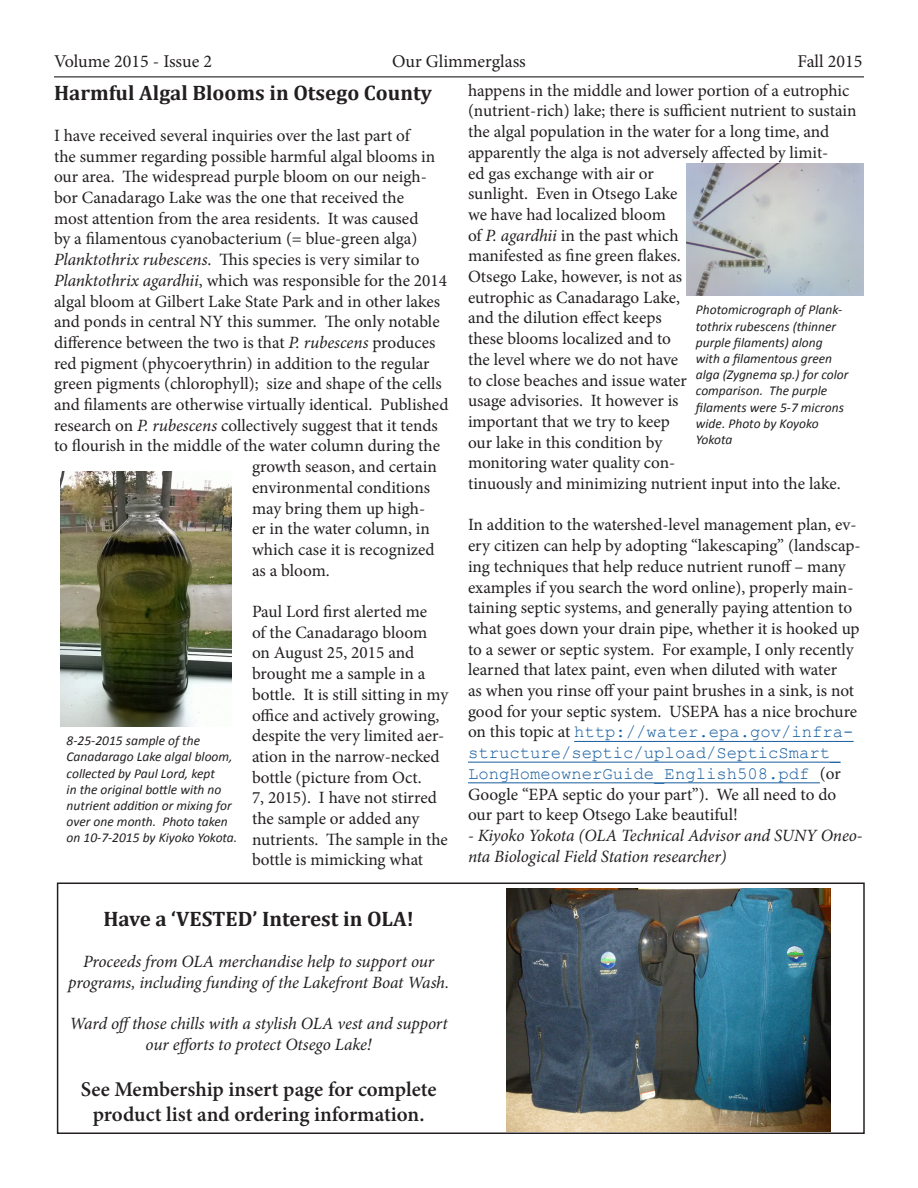
<style>
.page{position:relative;width:918px;height:1188px;background:#fff}
.page>*{position:absolute;margin:0;border:0;box-sizing:border-box;transform-origin:0 0}
.t1{font:600 21px/25.2px "Minion Pro";letter-spacing:-.005em;color:#231f20;text-align:center}
.t2{font:700 21px "Cambria";color:#231f20}
.t3{font:18px "Minion Pro";color:#231f20}
.t4{font:17.25px/20.7px "Minion Pro";color:#231f20}
.t5{font:italic 17.25px/20.7px "Minion Pro";letter-spacing:-.01em;color:#231f20;text-align:center}
.body_copy{font:italic 13.5px/16.2px "Calibri";color:#231f20}
.s1{font-style:italic}
.s2{font-family:"Courier New";color:#175d9e}
</style>
<div class="page">
<hr style="left:54px;top:76px;width:810px;height:2px;background:#57585a">
<hr style="left:574px;top:741px;width:280px;height:1px;background:#175d9e">
<hr style="left:468px;top:762px;width:373px;height:1px;background:#175d9e">
<hr style="left:468px;top:782px;width:352px;height:1px;background:#175d9e">
<img style="left:687px;top:164px;width:177px;height:131px">
<img style="left:61px;top:471px;width:171px;height:255px">
<img style="left:506px;top:889px;width:325px;height:242px">
<div style="left:57px;top:883px;width:808px;height:251px;border:2px solid #231f20"></div>
<p class="t3" style="left:54px;top:49px;width:160px">Volume 2015 - Issue 2</p>
<p class="t3" style="left:392px;top:49px;width:135px">Our Glimmerglass</p>
<p class="t3" style="left:798px;top:49px;width:66px">Fall 2015</p>
<p class="t2" style="left:54px;top:78px;width:379px">Harmful Algal Blooms in Otsego County</p>
<p class="t4" style="left:54px;top:125px;width:358px">I have received several inquiries over the last part of</p>
<p class="t4" style="left:54px;top:146px;width:383px">the summer regarding possible harmful algal blooms in</p>
<p class="t4" style="left:54px;top:167px;width:374px">our area. The widespread purple bloom on our neigh-</p>
<p class="t4" style="left:54px;top:187px;width:352px">bor Canadarago Lake was the one that received the</p>
<p class="t4" style="left:54px;top:208px;width:366px">most attention from the area residents. It was caused</p>
<p class="t4" style="left:54px;top:229px;width:365px">by a filamentous cyanobacterium (= blue-green alga)</p>
<p class="t4" style="left:54px;top:249px;width:367px"><span class="s1">Planktothrix rubescens</span>. This species is very similar to</p>
<p class="t4" style="left:54px;top:270px;width:395px"><span class="s1">Planktothrix agardhii</span>, which was responsible for the 2014</p>
<p class="t4" style="left:54px;top:291px;width:388px">algal bloom at Gilbert Lake State Park and in other lakes</p>
<p class="t4" style="left:54px;top:311px;width:387px">and ponds in central NY this summer. The only notable</p>
<p class="t4" style="left:54px;top:332px;width:383px">difference between the two is that <span class="s1">P. rubescens</span> produces</p>
<p class="t4" style="left:54px;top:353px;width:377px">red pigment (phycoerythrin) in addition to the regular</p>
<p class="t4" style="left:54px;top:374px;width:389px">green pigments (chlorophyll); size and shape of the cells</p>
<p class="t4" style="left:54px;top:394px;width:396px">and filaments are otherwise virtually identical. Published</p>
<p class="t4" style="left:54px;top:415px;width:385px">research on <span class="s1">P. rubescens</span> collectively suggest that it tends</p>
<p class="t4" style="left:54px;top:436px;width:387px">to flourish in the middle of the water column during the</p>
<p class="t4" style="left:252px;top:456px;width:186px">growth season, and certain</p>
<p class="t4" style="left:252px;top:477px;width:180px">environmental conditions</p>
<p class="t4" style="left:252px;top:498px;width:175px">may bring them up high-</p>
<p class="t4" style="left:252px;top:518px;width:179px">er in the water column, in</p>
<p class="t4" style="left:252px;top:539px;width:184px">which case it is recognized</p>
<p class="t4" style="left:252px;top:560px;width:79px">as a bloom.</p>
<p class="t4" style="left:252px;top:601px;width:198px">Paul Lord first alerted me<br>of the Canadarago bloom on August 25, 2015 and brought me a sample in a bottle. It is still sitting in my office and actively growing, despite the very limited aer&shy;ation in the narrow-necked bottle (picture from Oct.<br>7, 2015). I have not stirred the sample or added any nutrients. The sample in the bottle is mimicking what</p>
<p class="t4" style="left:468px;top:80px;width:390px">happens in the middle and lower portion of a eutrophic (nutrient-rich) lake; there is sufficient nutrient to sustain the algal population in the water for a long time, and apparently the alga is not adversely affected by limit-<br>ed gas exchange with air or<br>sunlight. Even in Otsego Lake<br>we have had localized bloom<br>of <span class="s1">P. agardhii</span> in the past which<br>manifested as fine green flakes.<br>Otsego Lake, however, is not as<br>eutrophic as Canadarago Lake,<br>and the dilution effect keeps<br>these blooms localized and to<br>the level where we do not have<br>to close beaches and issue water<br>usage advisories. It however is<br>important that we try to keep<br>our lake in this condition by<br>monitoring water quality con-<br>tinuously and minimizing nutrient input into the lake.</p>
<p class="t4" style="left:468px;top:515px;width:394px">In addition to the watershed-level management plan, ev&shy;ery citizen can help by adopting “lakescaping” (landscap&shy;ing techniques that help reduce nutrient runoff – many examples if you search the word online), properly main&shy;taining septic systems, and generally paying attention to what goes down your drain pipe, whether it is hooked up to a sewer or septic system. For example, I only recently learned that latex paint, even when diluted with water<br>as when you rinse off your paint brushes in a sink, is not good for your septic system. USEPA has a nice brochure on this topic at <span class="s2">http://water.epa.gov/infra&shy;structure/septic/upload/SepticSmart_ LongHomeownerGuide_English508.pdf</span> (or Google “EPA septic do your part”). We all need to do our part to keep Otsego Lake beautiful!</p>
<p class="t5" style="left:468px;top:825px;width:396px;text-align:left">- Kiyoko Yokota (OLA Technical Advisor and SUNY Oneo&shy;nta Biological Field Station researcher)</p>
<p class="body_copy" style="left:696px;top:301px;width:154px">Photomicrograph of Plank&shy;tothrix rubescens (thinner purple filaments) along with a filamentous green alga (Zygnema sp.) for color comparison. The purple filaments were 5-7 microns wide. Photo by Koyoko<br>Yokota</p>
<p class="body_copy" style="left:67px;top:732px;width:172px">8-25-2015 sample of the<br>Canadarago Lake algal bloom, collected by Paul Lord, kept<br>in the original bottle with no nutrient addition or mixing for over one month. Photo taken on 10-7-2015 by Kiyoko Yokota.</p>
<p class="t2" style="left:103px;top:904px;width:312px">Have a ‘VESTED’ Interest in OLA!</p>
<p class="t5" style="left:68px;top:951px;width:382px">Proceeds from OLA merchandise help to support our programs, including funding of the Lakefront Boat Wash.</p>
<p class="t5" style="left:69px;top:1013px;width:380px">Ward offthose chills with a stylish OLA vest and support our efforts to protect Otsego Lake!</p>
<p class="t1" style="left:81px;top:1076px;width:357px">See Membership insert page for complete product list and ordering information.</p>
</div>
